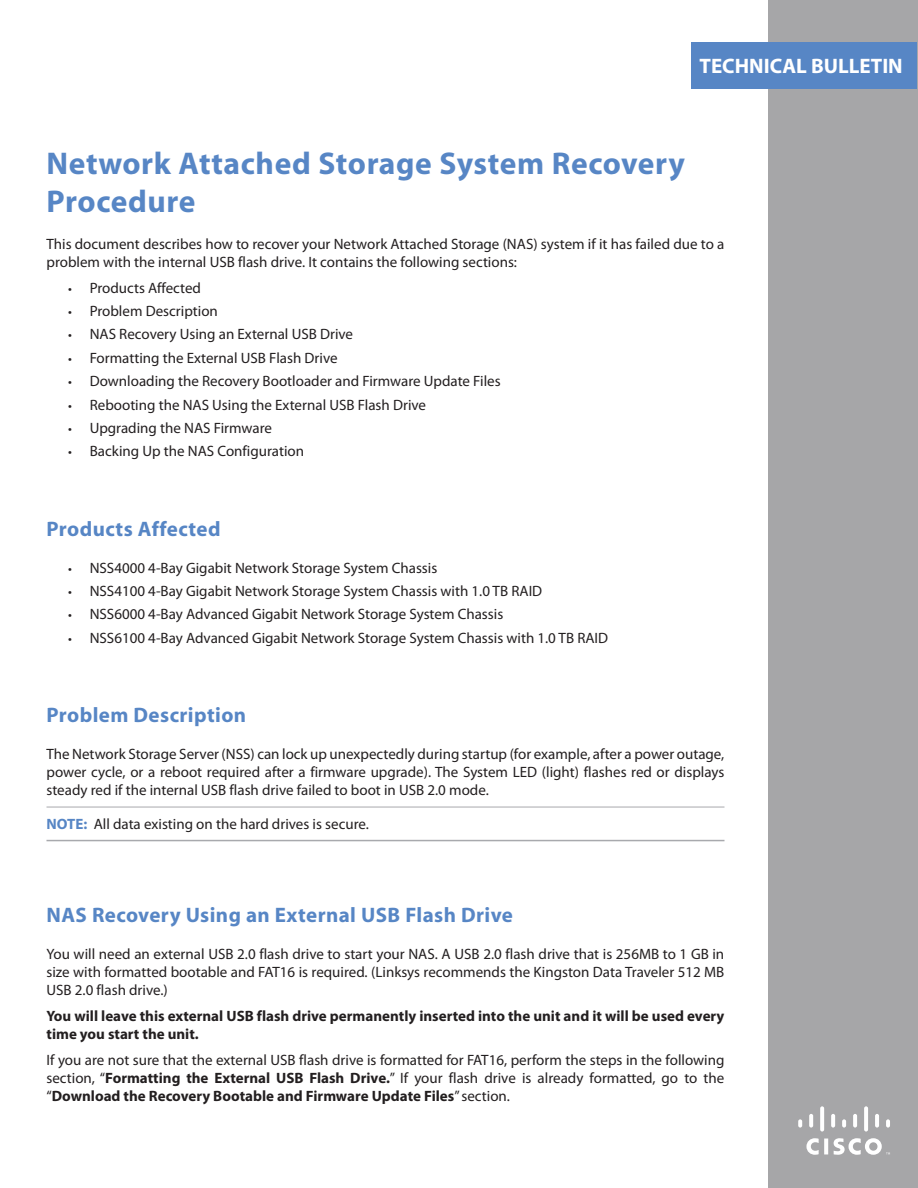
<style>
.page{position:relative;width:918px;height:1188px;background:#fff}
.page>*{position:absolute;margin:0;border:0;box-sizing:border-box;transform-origin:0 0}
.t1{font:700 31.5px/37.8px "Myriad";letter-spacing:.02em;color:#5786c5}
.t2{font:700 21px "Myriad";letter-spacing:.02em;color:#5786c5}
.t3{font:700 21px "Myriad";color:#fff}
.t4{font:15px/18px "Myriad Pro";color:#231f20;text-align:justify}
.t5{font:700 15px/18px "Myriad Pro";color:#231f20}
.s1{font-size:13.5px}
.s2{font-weight:700;color:#5786c5}
.s3{font-weight:700}
</style>
<div class="page">
<div style="left:769px;top:0;width:149px;height:1188px;background:#a6a6a8"></div>
<svg style="left:824px;top:1139px;width:4px;height:15px"></svg>
<svg style="left:806px;top:1138px;width:13px;height:17px"></svg>
<svg style="left:798px;top:1119px;width:4px;height:9px"></svg>
<svg style="left:809px;top:1114px;width:4px;height:14px"></svg>
<svg style="left:820px;top:1106px;width:4px;height:26px"></svg>
<svg style="left:831px;top:1114px;width:4px;height:14px"></svg>
<svg style="left:842px;top:1119px;width:4px;height:9px"></svg>
<hr style="left:853px;top:1114px;width:4px;height:14px;background:#fff;border-radius:2px">
<hr style="left:864px;top:1106px;width:4px;height:26px;background:#fff;border-radius:2px">
<hr style="left:875px;top:1114px;width:4px;height:14px;background:#fff;border-radius:2px">
<svg style="left:886px;top:1119px;width:4px;height:9px"></svg>
<svg style="left:834px;top:1138px;width:56px;height:17px"></svg>
<div style="left:692px;top:42px;width:225px;height:47px;background:#5786c5"></div>
<hr style="left:46px;top:807px;width:678px;height:1px;background:#a8a9ad">
<hr style="left:46px;top:840px;width:678px;height:1px;background:#a8a9ad">
<h2 class="t3" style="left:700px;top:55px;width:205px">TECHNICAL BULLETIN</h2>
<h1 class="t1" style="left:46px;top:145px;width:640px">Network Attached Storage System Recovery<br>Procedure</h1>
<p class="t4" style="left:46px;top:234px;width:679px">This document describes how to recover your Network Attached Storage (NAS) system if it has failed due to a problem with the internal USB flash drive. It contains the following sections:</p>
<p class="t4" style="left:68px;top:278px;width:134px"><span class="s1">•</span> Products Affected</p>
<p class="t4" style="left:68px;top:302px;width:151px"><span class="s1">•</span> Problem Description</p>
<p class="t4" style="left:68px;top:325px;width:287px"><span class="s1">•</span> NAS Recovery Using an External USB Drive</p>
<p class="t4" style="left:68px;top:349px;width:271px"><span class="s1">•</span> Formatting the External USB Flash Drive</p>
<p class="t4" style="left:68px;top:372px;width:434px"><span class="s1">•</span> Downloading the Recovery Bootloader and Firmware Update Files</p>
<p class="t4" style="left:68px;top:395px;width:360px"><span class="s1">•</span> Rebooting the NAS Using the External USB Flash Drive</p>
<p class="t4" style="left:68px;top:419px;width:205px"><span class="s1">•</span> Upgrading the NAS Firmware</p>
<p class="t4" style="left:68px;top:442px;width:238px"><span class="s1">•</span> Backing Up the NAS Configuration</p>
<h2 class="t2" style="left:46px;top:518px;width:176px">Products Affected</h2>
<p class="t4" style="left:68px;top:558px;width:371px"><span class="s1">•</span> NSS4000 4-Bay Gigabit Network Storage System Chassis</p>
<p class="t4" style="left:68px;top:582px;width:476px"><span class="s1">•</span> NSS4100 4-Bay Gigabit Network Storage System Chassis with 1.0 TB RAID</p>
<p class="t4" style="left:68px;top:605px;width:437px"><span class="s1">•</span> NSS6000 4-Bay Advanced Gigabit Network Storage System Chassis</p>
<p class="t4" style="left:68px;top:628px;width:542px"><span class="s1">•</span> NSS6100 4-Bay Advanced Gigabit Network Storage System Chassis with 1.0 TB RAID</p>
<h2 class="t2" style="left:46px;top:704px;width:201px">Problem Description</h2>
<p class="t4" style="left:46px;top:745px;width:679px">The Network Storage Server (NSS) can lock up unexpectedly during startup (for example, after a power outage, power cycle, or a reboot required after a firmware upgrade). The System LED (light) flashes red or displays steady red if the internal USB flash drive failed to boot in USB 2.0 mode.</p>
<p class="t4" style="left:46px;top:815px;width:324px"><span class="s2">NOTE:</span> All data existing on the hard drives is secure.</p>
<h2 class="t2" style="left:46px;top:904px;width:468px">NAS Recovery Using an External USB Flash Drive</h2>
<p class="t4" style="left:46px;top:944px;width:679px">You will need an external USB 2.0 flash drive to start your NAS. A USB 2.0 flash drive that is 256MB to 1 GB in size with formatted bootable and FAT16 is required. (Linksys recommends the Kingston Data Traveler 512 MB USB 2.0 flash drive.)</p>
<p class="t5" style="left:46px;top:1006px;width:679px">You will leave this external USB flash drive permanently inserted into the unit and it will be used every time you start the unit.</p>
<p class="t4" style="left:46px;top:1051px;width:679px">If you are not sure that the external USB flash drive is formatted for FAT16, perform the steps in the following section, “<span class="s3">Formatting the External USB Flash Drive.</span>” If your flash drive is already formatted, go to the “<span class="s3">Download the Recovery Bootable and Firmware Update Files</span>” section.</p>
</div>
